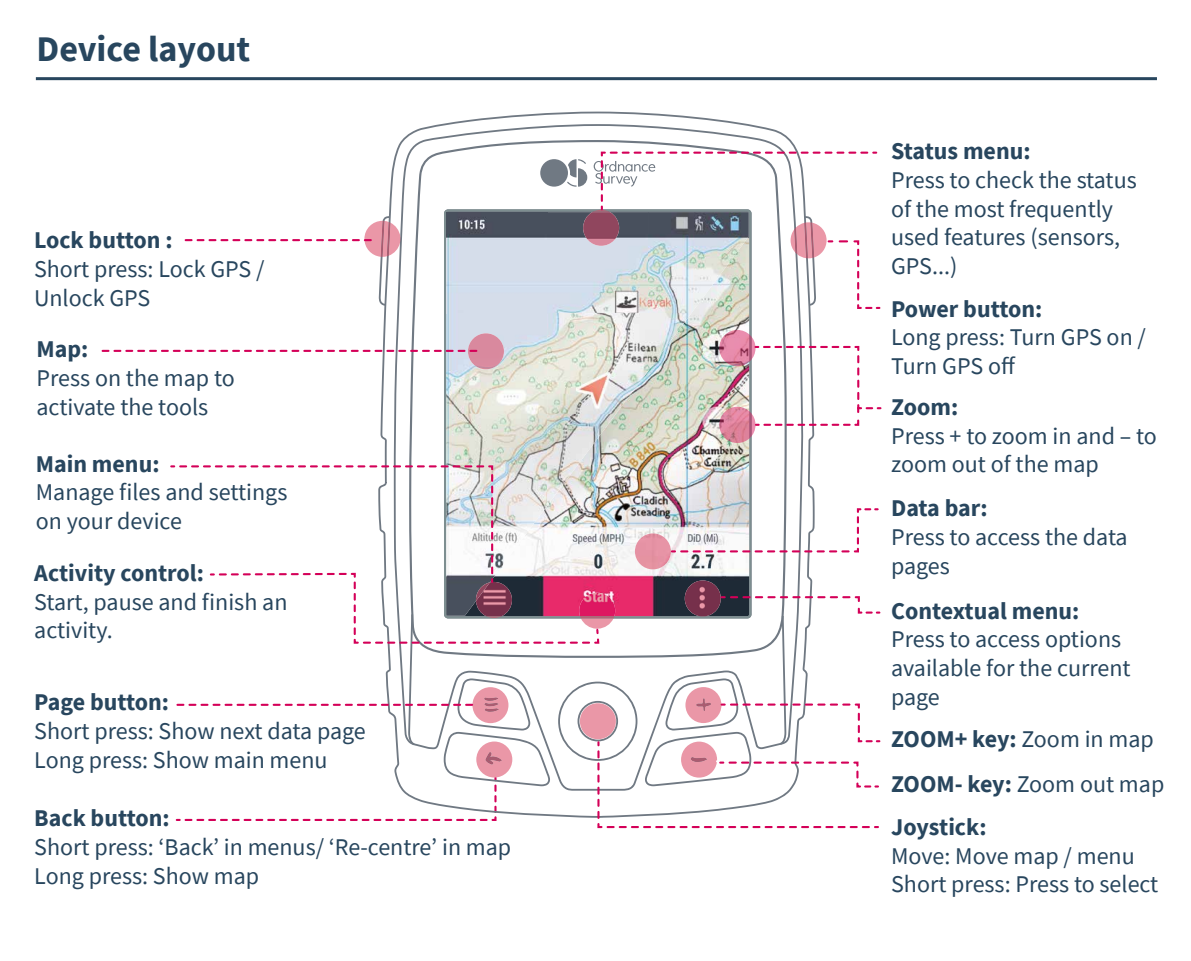
<style>
.page{position:relative;width:1191px;height:961px;background:#fff}
.page>*{position:absolute;margin:0;border:0;box-sizing:border-box;transform-origin:0 0}
.t1{font:700 36px "Source Sans Pro";color:#28465e}
.t2{font:24px/28.8px "Source Sans Pro";color:#28465e}
.t3{font:700 24px "Source Sans Pro";color:#28465e}
.s1{font-weight:700}
</style>
<div class="page">
<hr style="left:36px;top:77px;width:1121px;height:3px;background:#28465e">
<svg style="left:378px;top:112px;width:436px;height:705px"></svg>
<img style="left:444px;top:310px;width:307px;height:308px">
<img style="left:447px;top:310px;width:301px;height:3px">
<img style="left:447px;top:313px;width:201px;height:101px">
<img style="left:648px;top:313px;width:43px;height:58px">
<img style="left:447px;top:414px;width:100px;height:50px">
<img style="left:547px;top:414px;width:69px;height:92px">
<svg style="left:175px;top:741px;width:337px;height:80px"></svg>
<img style="left:468px;top:333px;width:36px;height:36px;border-radius:18px">
<img style="left:685px;top:580px;width:36px;height:36px">
<img style="left:614px;top:593px;width:1px;height:23px">
<img style="left:635px;top:533px;width:36px;height:36px;border-radius:18px">
<svg style="left:103px;top:350px;width:373px;height:2px"></svg>
<svg style="left:177px;top:687px;width:331px;height:36px"></svg>
<svg style="left:170px;top:464px;width:444px;height:181px"></svg>
<svg style="left:670px;top:507px;width:209px;height:46px"></svg>
<svg style="left:186px;top:151px;width:695px;height:159px"></svg>
<svg style="left:719px;top:595px;width:162px;height:20px"></svg>
<svg style="left:558px;top:682px;width:323px;height:147px"></svg>
<svg style="left:753px;top:345px;width:129px;height:82px"></svg>
<svg style="left:719px;top:330px;width:36px;height:36px"></svg>
<svg style="left:719px;top:407px;width:36px;height:36px"></svg>
<h1 class="t1" style="left:37px;top:25px;width:215px">Device layout</h1>
<p class="t3" style="left:34px;top:224px;width:140px">Lock button :</p>
<p class="t2" style="left:34px;top:255px;width:232px">Short press: Lock GPS /<br>Unlock GPS</p>
<p class="t3" style="left:37px;top:333px;width:53px">Map:</p>
<p class="t2" style="left:37px;top:363px;width:200px">Press on the map to activate the tools</p>
<p class="t3" style="left:36px;top:447px;width:125px">Main menu:</p>
<p class="t2" style="left:36px;top:478px;width:253px">Manage files and settings on your device</p>
<p class="t3" style="left:34px;top:557px;width:171px">Activity control:</p>
<p class="t2" style="left:34px;top:587px;width:255px">Start, pause and finish an activity.</p>
<p class="t3" style="left:34px;top:686px;width:136px">Page button:</p>
<p class="t2" style="left:34px;top:717px;width:333px">Short press: Show next data page<br>Long press: Show main menu</p>
<p class="t3" style="left:34px;top:802px;width:137px">Back button:</p>
<p class="t2" style="left:34px;top:832px;width:478px">Short press: ‘Back’ in menus/ ‘Re-centre’ in map<br>Long press: Show map</p>
<p class="t3" style="left:891px;top:135px;width:141px">Status menu:</p>
<p class="t2" style="left:891px;top:165px;width:247px">Press to check the status of the most frequently used features (sensors,<br>GPS...)</p>
<p class="t3" style="left:891px;top:292px;width:153px">Power button:</p>
<p class="t2" style="left:891px;top:323px;width:256px">Long press: Turn GPS on /<br>Turn GPS off</p>
<p class="t3" style="left:891px;top:390px;width:69px">Zoom:</p>
<p class="t2" style="left:891px;top:421px;width:267px">Press + to zoom in and – to zoom out of the map</p>
<p class="t3" style="left:891px;top:492px;width:98px">Data bar:</p>
<p class="t2" style="left:891px;top:522px;width:238px">Press to access the data pages</p>
<p class="t3" style="left:891px;top:594px;width:190px">Contextual menu:</p>
<p class="t2" style="left:891px;top:625px;width:241px">Press to access options available for the current page</p>
<p class="t2" style="left:891px;top:716px;width:275px;line-height:45.6px"><span class="s1">ZOOM+ key:</span> Zoom in map<br><span class="s1">ZOOM- key:</span> Zoom out map</p>
<p class="t3" style="left:891px;top:811px;width:97px">Joystick:</p>
<p class="t2" style="left:891px;top:841px;width:269px">Move: Move map / menu<br>Short press: Press to select</p>
</div>
